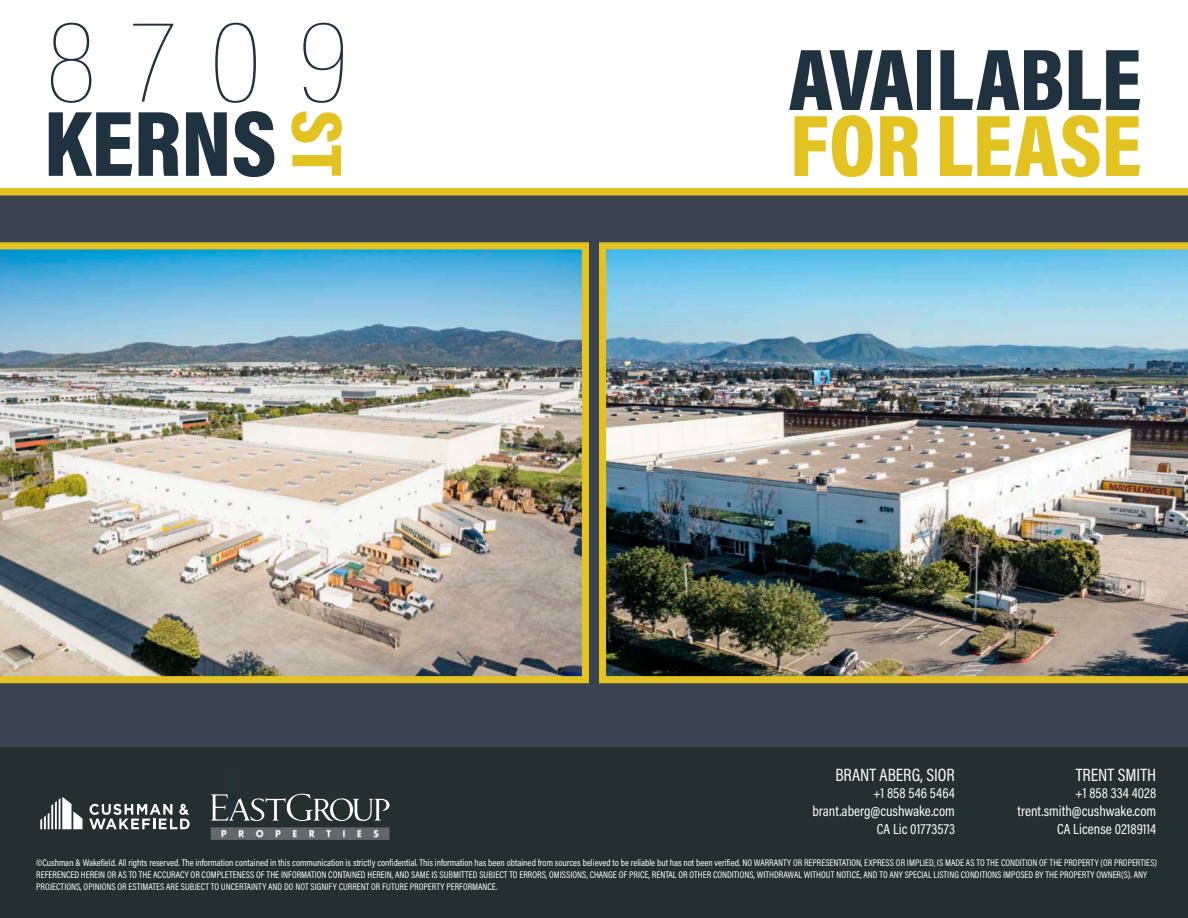
<style>
.page{position:relative;width:1188px;height:918px;background:#fff}
.page>*{position:absolute;margin:0;border:0;box-sizing:border-box;transform-origin:0 0}
.t1{font:100 114.9px "Acumin Pro Cond";color:#1f3240;scale:1.2 1}
.t2{font:900 94.05px "Acumin Pro Cond";color:#1f3240}
.t3{font:900 88.5px "Acumin Pro Cond";letter-spacing:-.005em;color:#1f3240}
.t4{font:900 88.5px "Acumin Pro Cond";color:#e2c321}
.t5{font:900 72px "Acumin Pro Cond";color:#e2c321}
.t6{font:18px "Acumin Pro Cond";color:#fff}
.t7{font:14.7px "Acumin Pro Cond";color:#fff}
.t8{font:9.75px/11.7px "Acumin Pro Cond";color:#fff}
</style>
<div class="page">
<div style="left:0;top:192px;width:1188px;height:662px;background:#3a434f"></div>
<div style="left:0;top:748px;width:1188px;height:170px;background:#23302f"></div>
<svg style="left:40px;top:797px;width:43px;height:32px"></svg>
<svg style="left:89px;top:804px;width:101px;height:25px"></svg>
<hr style="left:231px;top:770px;width:2px;height:54px;background:#1f3240">
<svg style="left:210px;top:794px;width:180px;height:27px"></svg>
<img style="left:210px;top:827px;width:180px;height:13px">
<img style="left:0;top:242px;width:589px;height:441px">
<img style="left:599px;top:242px;width:589px;height:441px">
<div style="left:0;top:188px;width:1188px;height:7px;background:#e2c321"></div>
<p class="t1" style="left:45px;top:-7px;width:255px">8709</p>
<p class="t5" style="left:364px;top:110px;width:68px;rotate:90deg">ST</p>
<p class="t3" style="left:789px;top:22px;width:354px">AVAILABLE</p>
<p class="t2" style="left:44px;top:82px;width:234px">KERNS</p>
<p class="t4" style="left:790px;top:88px;width:353px">FOR LEASE</p>
<p class="t6" style="left:835px;top:763px;width:121px">BRANT ABERG, SIOR</p>
<p class="t7" style="left:873px;top:784px;width:83px">+1 858 546 5464</p>
<p class="t7" style="left:813px;top:802px;width:144px">brant.aberg@cushwake.com</p>
<p class="t7" style="left:877px;top:819px;width:80px">CA Lic 01773573</p>
<p class="t6" style="left:1076px;top:763px;width:82px">TRENT SMITH</p>
<p class="t7" style="left:1075px;top:784px;width:83px">+1 858 334 4028</p>
<p class="t7" style="left:1018px;top:802px;width:140px">trent.smith@cushwake.com</p>
<p class="t7" style="left:1057px;top:819px;width:101px">CA License 02189114</p>
<p class="t8" style="left:36px;top:857px;width:1122px">©Cushman &amp; Wakefield. All rights reserved. The information contained in this communication is strictly confidential. This information has been obtained from sources believed to be reliable but has not been verified. NO WARRANTY OR REPRESENTATION, EXPRESS OR IMPLIED, IS MADE AS TO THE CONDITION OF THE PROPERTY (OR PROPERTIES)<br>REFERENCED HEREIN OR AS TO THE ACCURACY OR COMPLETENESS OF THE INFORMATION CONTAINED HEREIN, AND SAME IS SUBMITTED SUBJECT TO ERRORS, OMISSIONS, CHANGE OF PRICE, RENTAL OR OTHER CONDITIONS, WITHDRAWAL WITHOUT NOTICE, AND TO ANY SPECIAL LISTING CONDITIONS IMPOSED BY THE PROPERTY OWNER(S). ANY<br>PROJECTIONS, OPINIONS OR ESTIMATES ARE SUBJECT TO UNCERTAINTY AND DO NOT SIGNIFY CURRENT OR FUTURE PROPERTY PERFORMANCE.</p>
</div>
